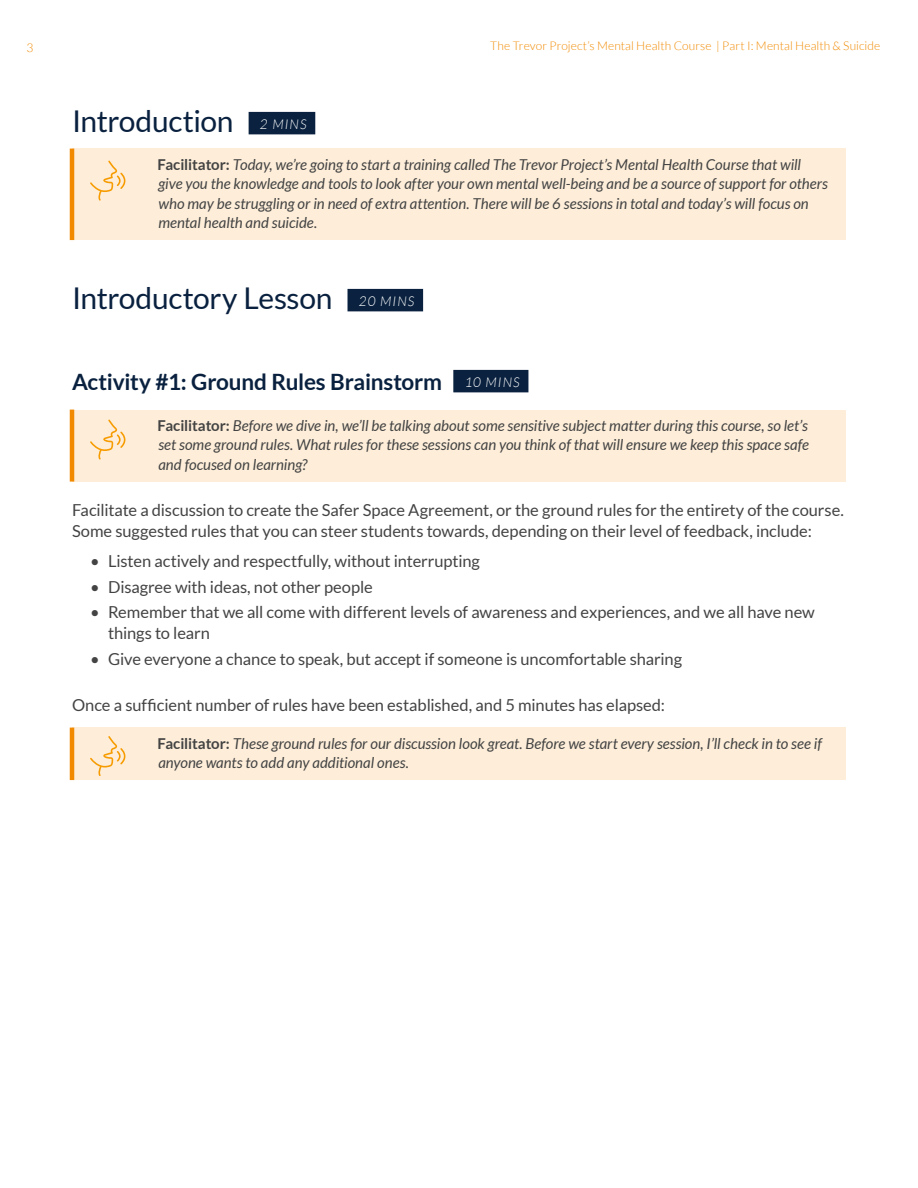
<style>
.page{position:relative;width:918px;height:1188px;background:#fff}
.page>*{position:absolute;margin:0;border:0;box-sizing:border-box;transform-origin:0 0}
.t1{font:30px "Lato";letter-spacing:-.01em;color:#09213f}
.t2{font:700 22.5px "Lato";letter-spacing:-.01em;color:#09213f}
.t3{font:16.5px/21px "Lato";letter-spacing:-.005em;color:#434343}
.scripted{font:italic 15px/19.5px "Lato";color:#434343}
.t4{font:italic 300 13.5px "Lato";letter-spacing:.075em;color:#fff}
.t5{font:300 12px "Lato";letter-spacing:.005em;color:#f18a00}
.s1{font-weight:700;font-style:normal}
.s2{font-weight:300;font-style:italic;font-size:13.5px;color:#fff}
</style>
<div class="page">
<div style="left:249px;top:112px;width:66px;height:22px;background:#0a2240"></div>
<div style="left:72px;top:149px;width:774px;height:91px;background:#fdedd9"></div>
<hr style="left:70px;top:149px;width:4px;height:91px;background:#f18a00">
<div style="left:348px;top:289px;width:75px;height:22px;background:#0a2240"></div>
<div style="left:453px;top:370px;width:75px;height:22px;background:#0a2240"></div>
<div style="left:72px;top:410px;width:774px;height:72px;background:#fdedd9"></div>
<hr style="left:70px;top:410px;width:4px;height:72px;background:#f18a00">
<div style="left:72px;top:728px;width:774px;height:52px;background:#fdedd9"></div>
<hr style="left:70px;top:728px;width:4px;height:52px;background:#f18a00">
<svg style="left:90px;top:161px;width:36px;height:40px"></svg>
<svg style="left:90px;top:420px;width:36px;height:40px"></svg>
<svg style="left:90px;top:736px;width:36px;height:40px"></svg>
<p class="t5" style="left:26px;top:41px;width:8px">3</p>
<p class="t5" style="left:490px;top:39px;width:391px">The Trevor Project’s Mental Health Course | Part I: Mental Health &amp; Suicide</p>
<h2 class="t1" style="left:72px;top:105px;width:163px">Introduction</h2>
<h2 class="t4" style="left:260px;top:117px;width:48px">2 MINS</h2>
<p class="scripted" style="left:158px;top:155px;width:672px"><span class="s1">Facilitator:</span> Today, we’re going to start a training called The Trevor Project’s Mental Health Course that will give you the knowledge and tools to look after your own mental well-being and be a source of support for others who may be struggling or in need of extra attention. There will be 6 sessions in total and today’s will focus on mental health and suicide.</p>
<h2 class="t1" style="left:72px;top:282px;width:262px">Introductory Lesson</h2>
<h2 class="t4" style="left:359px;top:294px;width:57px">20 MINS</h2>
<h3 class="t2" style="left:72px;top:369px;width:449px">Activity #1: Ground Rules Brainstorm <span class="s2">10 MINS</span></h3>
<p class="scripted" style="left:158px;top:416px;width:653px;text-align:justify"><span class="s1">Facilitator:</span> Before we dive in, we’ll be talking about some sensitive subject matter during this course, so let’s set some ground rules. What rules for these sessions can you think of that will ensure we keep this space safe and focused on learning?</p>
<p class="t3" style="left:72px;top:500px;width:773px">Facilitate a discussion to create the Safer Space Agreement, or the ground rules for the entirety of the course.<br>Some suggested rules that you can steer students towards, depending on their level of feedback, include:</p>
<p class="t3" style="left:90px;top:551px;width:391px">• Listen actively and respectfully, without interrupting</p>
<p class="t3" style="left:90px;top:576px;width:284px">• Disagree with ideas, not other people</p>
<p class="t3" style="left:108px;top:602px;width:708px;text-indent:-18px">• Remember that we all come with different levels of awareness and experiences, and we all have new things to learn</p>
<p class="t3" style="left:90px;top:648px;width:594px">• Give everyone a chance to speak, but accept if someone is uncomfortable sharing</p>
<p class="t3" style="left:72px;top:695px;width:595px">Once a sufficient number of rules have been established, and 5 minutes has elapsed:</p>
<p class="scripted" style="left:158px;top:734px;width:666px"><span class="s1">Facilitator:</span> These ground rules for our discussion look great. Before we start every session, I’ll check in to see if anyone wants to add any additional ones.</p>
</div>
